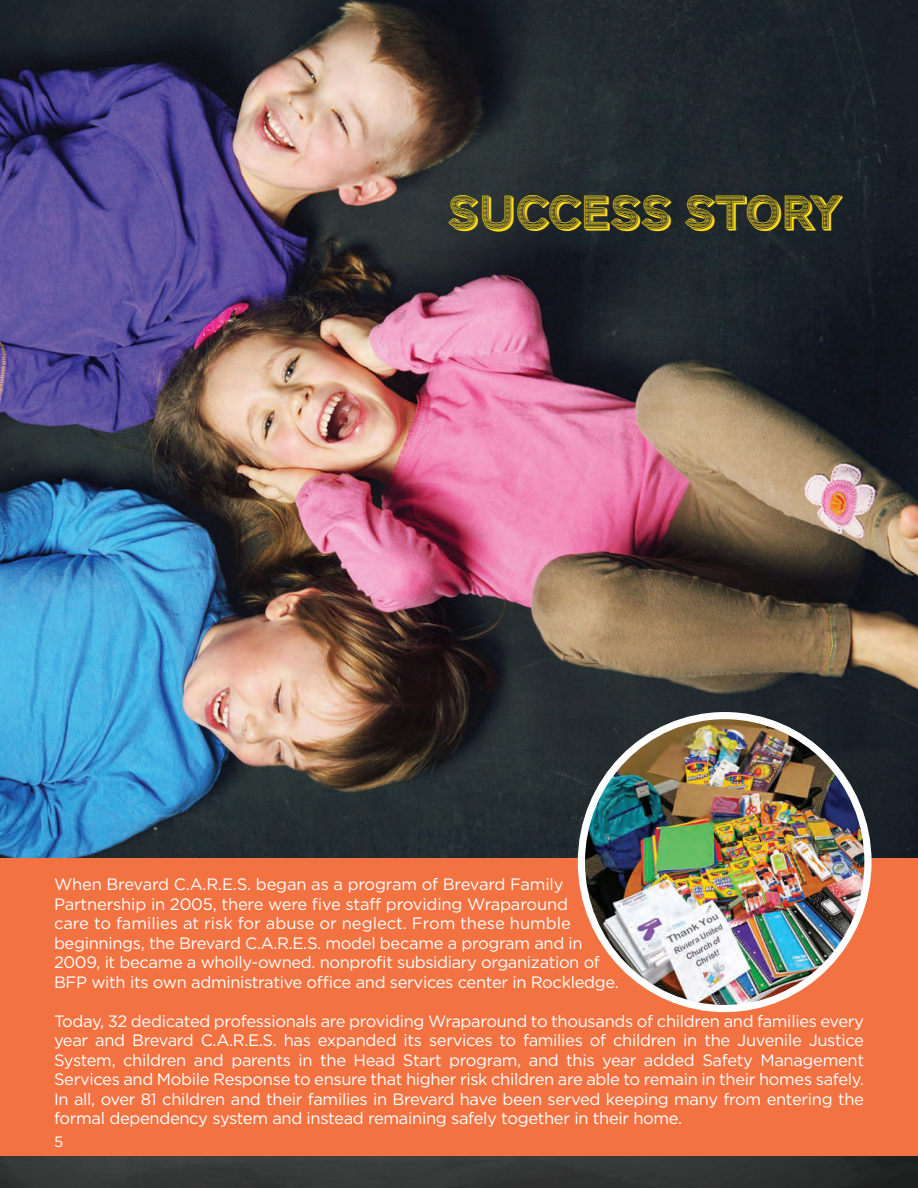
<style>
.page{position:relative;width:918px;height:1188px;background:#fff}
.page>*{position:absolute;margin:0;border:0;box-sizing:border-box;transform-origin:0 0}
.t1{font:48px "AW Conqueror Fre Carved";letter-spacing:-.005em;color:#feda1a}
.t2{font:16.5px/19.5px "Gotham";letter-spacing:-.02em;color:#fff}
.t3{font:15px "Gotham";color:#fff}
</style>
<div class="page">
<img style="left:0;top:0;width:918px;height:859px">
<div style="left:0;top:859px;width:918px;height:329px;background:#f37242"></div>
<img style="left:581px;top:718px;width:287px;height:290px">
<div style="left:578px;top:712px;width:294px;height:300px;border:7px solid #fff;border-radius:50%"></div>
<img style="left:0;top:1157px;width:918px;height:31px">
<h1 class="t1" style="left:446px;top:187px;width:396px">SUCCESS STORY</h1>
<p class="t2" style="left:54px;top:874px;width:566px">When Brevard C.A.R.E.S. began as a program of Brevard Family Partnership in 2005, there were five staff providing Wraparound<br>care to families at risk for abuse or neglect. From these humble beginnings, the Brevard C.A.R.E.S. model became a program and in 2009, it became a wholly-owned. nonprofit subsidiary organization of BFP with its own administrative office and services center in Rockledge.</p>
<p class="t2" style="left:54px;top:1011px;width:812px;text-align:justify">Today, 32 dedicated professionals are providing Wraparound to thousands of children and families every year and Brevard C.A.R.E.S. has expanded its services to families of children in the Juvenile Justice System, children and parents in the Head Start program, and this year added Safety Management Services and Mobile Response to ensure that higher risk children are able to remain in their homes safely.<br>In all, over 81 children and their families in Brevard have been served keeping many from entering the formal dependency system and instead remaining safely together in their home.</p>
<p class="t3" style="left:54px;top:1133px;width:11px">5</p>
</div>
